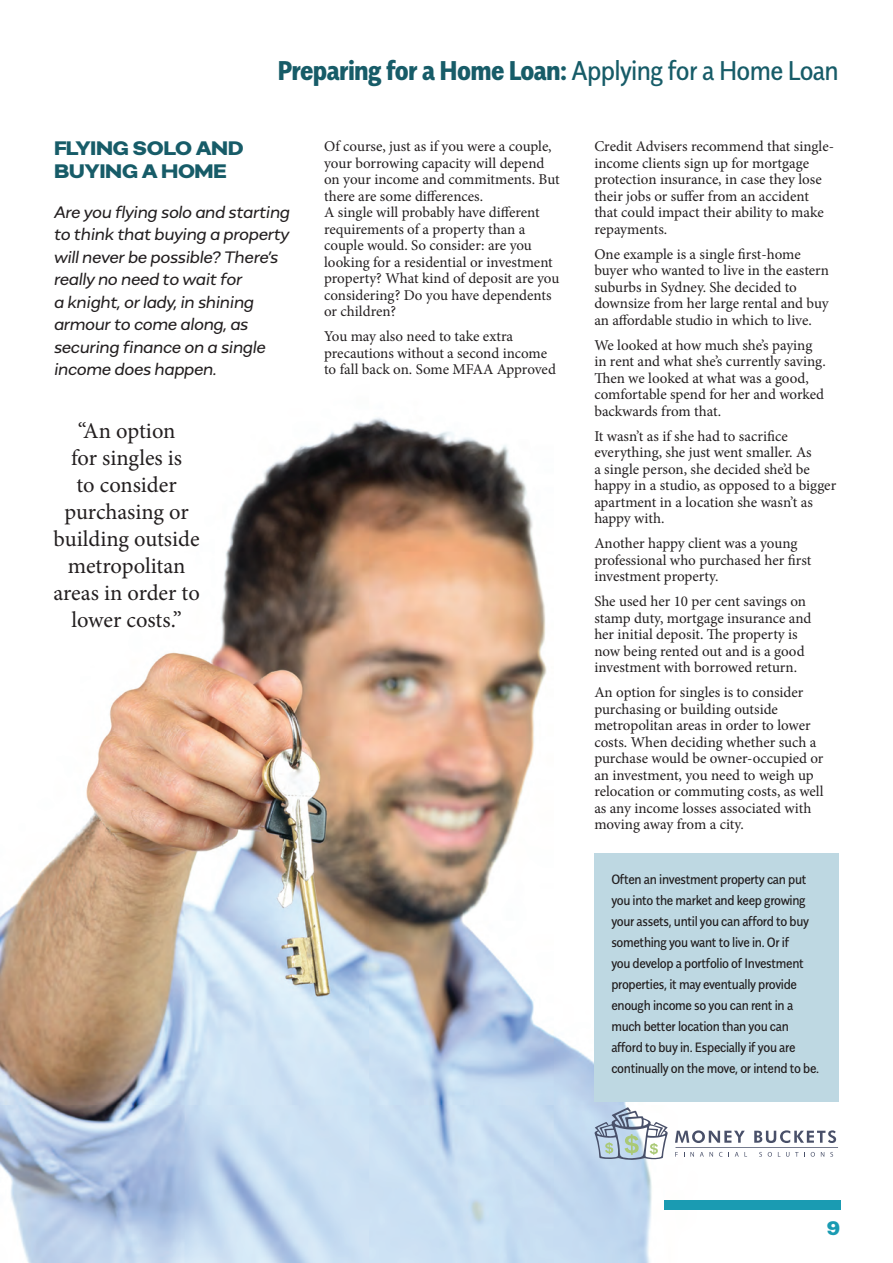
<style>
.page{position:relative;width:893px;height:1263px;background:#fff}
.page>*{position:absolute;margin:0;border:0;box-sizing:border-box;transform-origin:0 0}
.Body{font:700 27px "Alergia Condensed";letter-spacing:-.025em;color:#175c68}
.Body-2{font:22.5px/27px "Minion Pro";color:#231f20;text-align:center}
.Case_Study_Head{font:900 19.5px/23.4px "Alergia Wide";letter-spacing:-.025em;color:#175c68}
.Case_Study_Head-2{font:900 19.5px "Alergia Wide";color:#1a9bb2}
.Subhead{font:italic 16.5px/22.5px "Alergia Wide";letter-spacing:-.025em;color:#231f20}
.Body-3{font:15px/16.5px "Minion Pro";letter-spacing:-.005em;color:#231f20}
.Case_Study_Body{font:13.5px/21px "Alergia Condensed";letter-spacing:-.025em;color:#231f20}
.s1{font-weight:400}
</style>
<div class="page">
<img style="left:1px;top:417px;width:774px;height:846px">
<div style="left:594px;top:853px;width:245px;height:248px;background:#bed8e2"></div>
<div style="left:664px;top:1200px;width:176px;height:10px;background:#1a9bb2"></div>
<svg style="left:594px;top:1107px;width:74px;height:53px"></svg>
<svg style="left:675px;top:1130px;width:163px;height:27px"></svg>
<p class="Body" style="left:277px;top:49px;width:563px">Preparing for a Home Loan: <span class="s1">Applying for a Home Loan</span></p>
<p class="Case_Study_Head" style="left:54px;top:134px;width:191px">FLYING SOLO AND<br>BUYING A HOME</p>
<p class="Subhead" style="left:54px;top:199px;width:238px">Are you flying solo and starting to think that buying a property will never be possible? There’s really no need to wait for<br>a knight, or lady, in shining armour to come along, as securing finance on a single income does happen.</p>
<p class="Body-2" style="left:53px;top:417px;width:148px">“An option<br>for singles is<br>to consider purchasing or building outside metropolitan areas in order to lower costs.”</p>
<p class="Body-3" style="left:324px;top:138px;width:237px">Of course, just as if you were a couple, your borrowing capacity will depend on your income and commitments. But there are some differences.<br>A single will probably have different requirements of a property than a couple would. So consider: are you looking for a residential or investment property? What kind of deposit are you considering? Do you have dependents or children?</p>
<p class="Body-3" style="left:324px;top:328px;width:233px">You may also need to take extra precautions without a second income to fall back on. Some MFAA Approved</p>
<p class="Body-3" style="left:594px;top:138px;width:241px">Credit Advisers recommend that single&shy;income clients sign up for mortgage protection insurance, in case they lose their jobs or suffer from an accident that could impact their ability to make repayments.</p>
<p class="Body-3" style="left:594px;top:246px;width:236px">One example is a single first-home buyer who wanted to live in the eastern suburbs in Sydney. She decided to downsize from her large rental and buy an affordable studio in which to live.</p>
<p class="Body-3" style="left:594px;top:337px;width:233px">We looked at how much she’s paying in rent and what she’s currently saving.<br>Then we looked at what was a good, comfortable spend for her and worked backwards from that.</p>
<p class="Body-3" style="left:594px;top:428px;width:243px">It wasn’t as if she had to sacrifice everything, she just went smaller. As<br>a single person, she decided she’d be happy in a studio, as opposed to a bigger apartment in a location she wasn’t as happy with.</p>
<p class="Body-3" style="left:594px;top:535px;width:219px">Another happy client was a young professional who purchased her first investment property.</p>
<p class="Body-3" style="left:594px;top:593px;width:219px">She used her 10 per cent savings on stamp duty, mortgage insurance and her initial deposit. The property is now being rented out and is a good investment with borrowed return.</p>
<p class="Body-3" style="left:594px;top:684px;width:231px">An option for singles is to consider purchasing or building outside metropolitan areas in order to lower costs. When deciding whether such a purchase would be owner-occupied or an investment, you need to weigh up relocation or commuting costs, as well as any income losses associated with moving away from a city.</p>
<p class="Case_Study_Body" style="left:611px;top:867px;width:209px">Often an investment property can put you into the market and keep growing your assets, until you can afford to buy something you want to live in. Or if<br>you develop a portfolio of Investment properties, it may eventually provide enough income so you can rent in a much better location than you can afford to buy in. Especially if you are continually on the move, or intend to be.</p>
<p class="Case_Study_Head-2" style="left:826px;top:1212px;width:15px">9</p>
</div>
